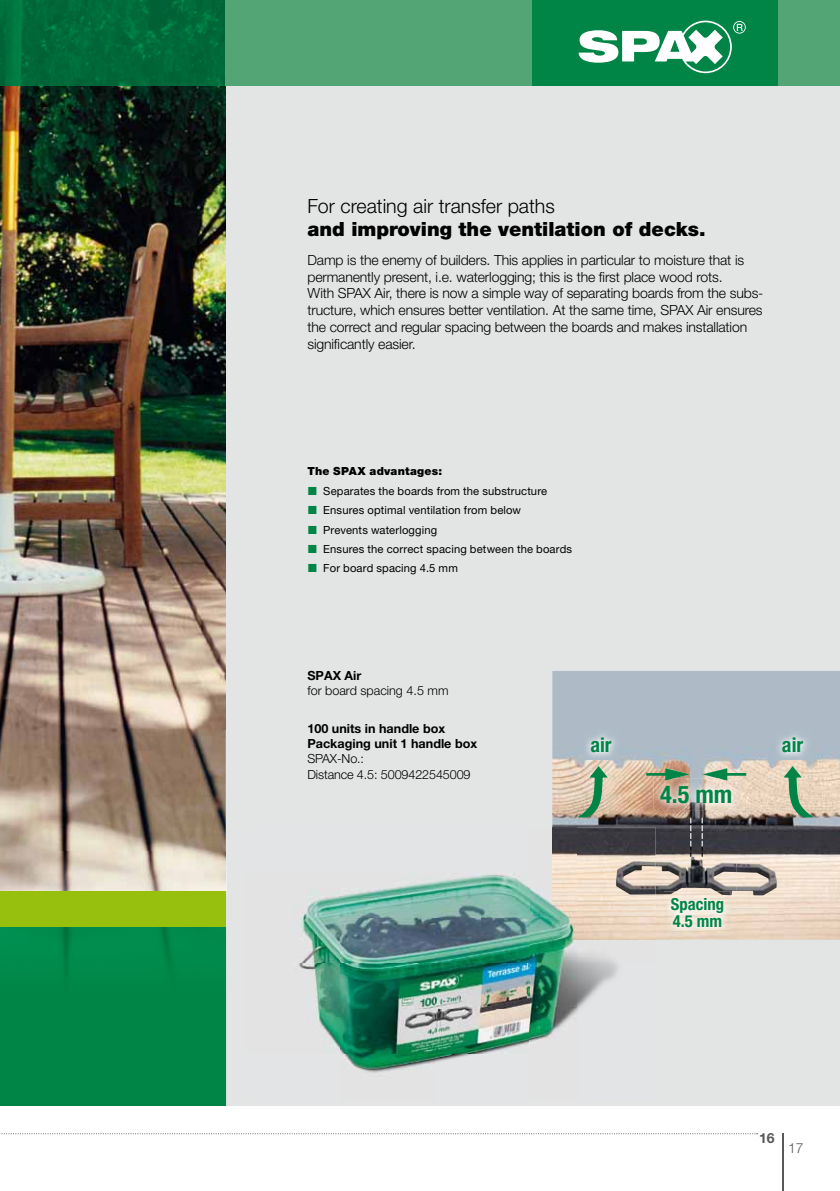
<style>
.page{position:relative;width:840px;height:1191px;background:#fff}
.page>*{position:absolute;margin:0;border:0;box-sizing:border-box;transform-origin:0 0}
.t1{font:700 condensed 24.4px "Helvetica Neue LT Pro";color:#008547}
.t2{font:700 condensed 20.2px "Helvetica Neue LT Pro";color:#008547}
.t3{font:900 19.6px "Helvetica Neue LT Pro";color:#000}
.t4{font:300 19.6px "Helvetica Neue LT Pro";color:#000}
.t5{font:700 condensed 16.6px/16.6px "Helvetica Neue LT Pro";color:#008547}
.t6{font:300 14px/16.8px "Helvetica Neue LT Pro";letter-spacing:-.01em;color:#000}
.t7{font:700 14px "Helvetica Neue LT Pro";color:#58585a}
.t8{font:300 14px "Helvetica Neue LT Pro";color:#58585a}
.t9{font:300 12.6px/15.2px "Helvetica Neue LT Pro";letter-spacing:-.01em;color:#000}
.t10{font:700 12.6px/15.2px "Helvetica Neue LT Pro";color:#000}
.t11{font:11.2px/19.4px "Helvetica Neue LT Pro";letter-spacing:.015em;color:#000}
.t12{font:900 11.2px "Helvetica Neue LT Pro";letter-spacing:.02em;color:#000}
</style>
<div class="page">
<div style="left:0;top:0;width:839px;height:1105px;background:#e3e4e4"></div>
<img style="left:0;top:0;width:226px;height:1105px">
<hr style="left:226px;top:851px;width:1px;height:40px;background:#eaeaeb">
<img style="left:0;top:851px;width:226px;height:40px">
<img style="left:0;top:85px;width:226px;height:1px">
<div style="left:226px;top:0;width:613px;height:85px;background:#53a576"></div>
<hr style="left:0;top:1105px;width:226px;height:1px;background:#008546">
<div style="left:0;top:891px;width:226px;height:36px;background:#97bf0d"></div>
<svg style="left:0;top:1133px;width:757px;height:1px"></svg>
<hr style="left:781px;top:1133px;width:2px;height:58px;background:#58585a">
<div style="left:532px;top:0;width:245px;height:85px;background:#008547"></div>
<svg style="left:578px;top:21px;width:167px;height:52px"></svg>
<img style="left:552px;top:671px;width:287px;height:268px">
<svg style="left:781px;top:765px;width:31px;height:53px"></svg>
<svg style="left:578px;top:765px;width:31px;height:53px"></svg>
<hr style="left:646px;top:773px;width:24px;height:2px;background:#008547">
<hr style="left:721px;top:773px;width:24px;height:2px;background:#008547">
<img style="left:583px;top:730px;width:35px;height:29px">
<img style="left:775px;top:730px;width:34px;height:29px">
<img style="left:655px;top:856px;width:81px;height:39px">
<img style="left:736px;top:863px;width:40px;height:32px">
<svg style="left:689px;top:817px;width:2px;height:39px"></svg>
<svg style="left:701px;top:817px;width:1px;height:39px"></svg>
<img style="left:576px;top:952px;width:42px;height:60px">
<img style="left:552px;top:827px;width:103px;height:113px">
<img style="left:615px;top:861px;width:40px;height:33px">
<img style="left:298px;top:873px;width:231px;height:200px">
<img style="left:529px;top:887px;width:23px;height:31px">
<img style="left:529px;top:918px;width:47px;height:124px">
<img style="left:663px;top:895px;width:67px;height:39px">
<img style="left:663px;top:891px;width:67px;height:4px">
<img style="left:653px;top:778px;width:85px;height:32px">
<svg style="left:664px;top:768px;width:25px;height:12px"></svg>
<svg style="left:702px;top:768px;width:24px;height:12px"></svg>
<svg style="left:0;top:0;width:4px;height:7px"></svg>
<h3 class="t4" style="left:307px;top:193px;width:249px">For creating air transfer paths</h3>
<h3 class="t3" style="left:307px;top:217px;width:399px">and improving the ventilation of decks.</h3>
<p class="t6" style="left:307px;top:251px;width:457px">Damp is the enemy of builders. This applies in particular to moisture that is permanently present, i.e. waterlogging; this is the first place wood rots.<br>With SPAX Air, there is now a simple way of separating boards from the subs&shy;tructure, which ensures better ventilation. At the same time, SPAX Air ensures the correct and regular spacing between the boards and makes installation significantly easier.</p>
<p class="t12" style="left:307px;top:465px;width:136px">The SPAX advantages:</p>
<p class="t11" style="left:323px;top:481px;width:250px">Separates the boards from the substructure Ensures optimal ventilation from below<br>Prevents waterlogging<br>Ensures the correct spacing between the boards For board spacing 4.5 mm</p>
<p class="t10" style="left:307px;top:667px;width:55px">SPAX Air</p>
<p class="t9" style="left:307px;top:682px;width:142px">for board spacing 4.5 mm</p>
<p class="t10" style="left:307px;top:721px;width:171px">100 units in handle box<br>Packaging unit 1 handle box</p>
<p class="t9" style="left:307px;top:751px;width:164px">SPAX-No.:<br>Distance 4.5: 5009422545009</p>
<h2 class="t2" style="left:590px;top:732px;width:23px">air</h2>
<h2 class="t2" style="left:781px;top:732px;width:23px">air</h2>
<h1 class="t1" style="left:659px;top:779px;width:73px">4.5 mm</h1>
<p class="t5" style="left:670px;top:896px;width:55px">Spacing<br>4.5 mm</p>
<p class="t7" style="left:758px;top:1129px;width:17px">16</p>
<p class="t8" style="left:787px;top:1139px;width:17px">17</p>
</div>
